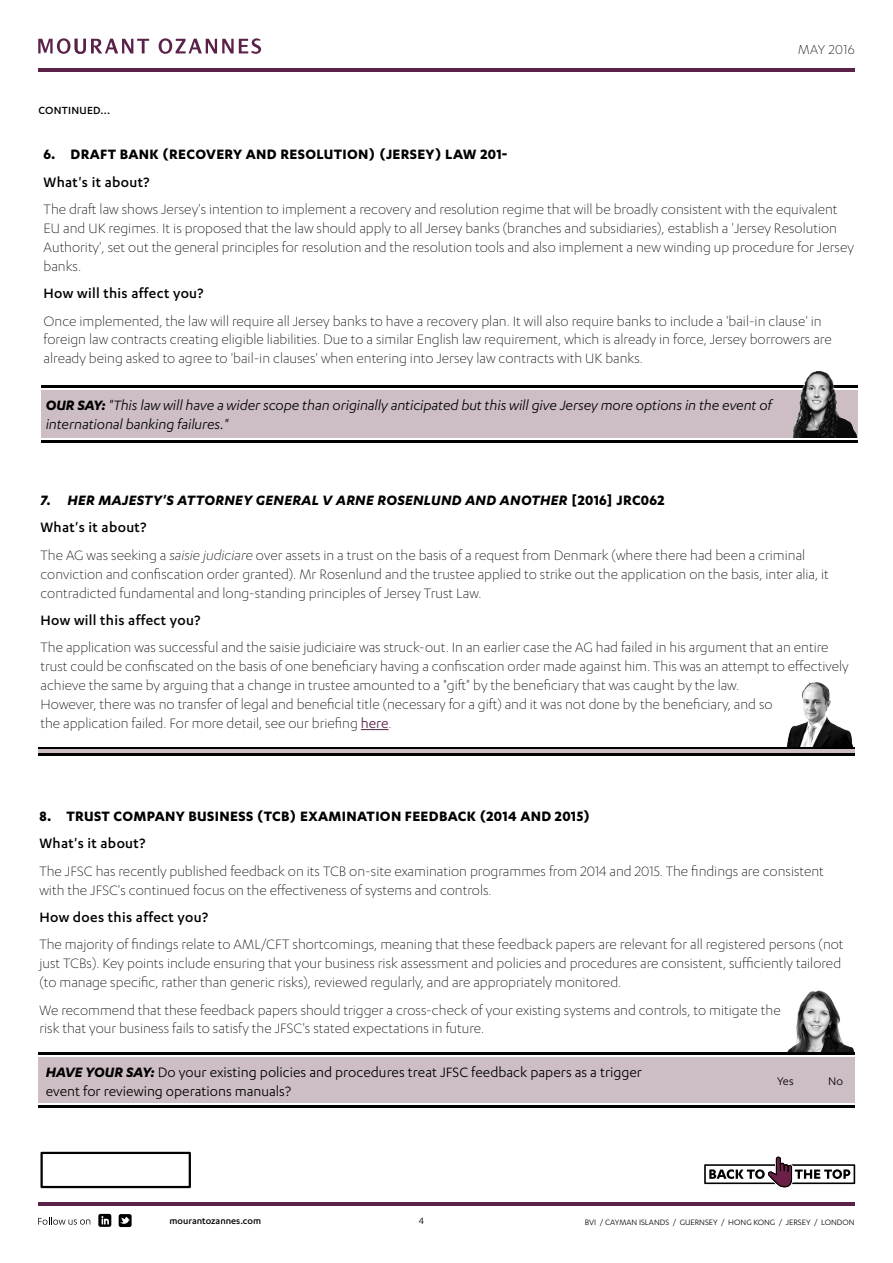
<style>
.page{position:relative;width:893px;height:1263px;background:#fff}
.page>*{position:absolute;margin:0;border:0;box-sizing:border-box;transform-origin:0 0}
.t1{font:300 15.75px/18.9px "Karbon";color:#000}
.t2{font:italic 15.75px/18.9px "Karbon";letter-spacing:-.005em;color:#000}
.t3{font:15.75px/18.9px "Karbon";color:#000}
.t4{font:700 15.75px "Karbon";letter-spacing:.02em;color:#000}
.t5{font:500 15.75px "Karbon";letter-spacing:.02em;color:#000}
.t6{font:300 15px "Karbon";letter-spacing:.02em;color:#000}
.t7{font:12.75px "Karbon";color:#000}
.t8{font:500 12px "Karbon";letter-spacing:.02em;color:#000}
.t9{font:500 10.5px "Karbon";color:#000}
.t10{font:10.5px "Karbon";color:#000}
.t11{font:9px "Karbon";color:#000}
.s1{font-weight:700}
.s2{font-weight:700;font-style:italic}
.s3{font-weight:500}
.s4{font-style:italic}
.s5{font-weight:400;color:#5a2149}
</style>
<div class="page">
<hr style="left:38px;top:69px;width:817px;height:3px;background:#5a2149">
<svg style="left:38px;top:38px;width:111px;height:16px"></svg>
<svg style="left:159px;top:38px;width:102px;height:16px"></svg>
<hr style="left:38px;top:1203px;width:817px;height:3px;background:#5a2149">
<svg style="left:98px;top:1214px;width:13px;height:13px"></svg>
<svg style="left:119px;top:1214px;width:13px;height:13px"></svg>
<svg style="left:38px;top:1217px;width:52px;height:8px"></svg>
<div style="left:40px;top:1152px;width:151px;height:36px;border:2px solid #000"></div>
<img style="left:786px;top:682px;width:67px;height:65px">
<div style="left:39px;top:747px;width:816px;height:8px;background:#000"></div>
<hr style="left:39px;top:749px;width:816px;height:4px;background:#cdbec5">
<svg style="left:361px;top:729px;width:28px;height:1px"></svg>
<svg style="left:704px;top:1156px;width:151px;height:32px"></svg>
<img style="left:787px;top:990px;width:68px;height:62px">
<div style="left:38px;top:1057px;width:817px;height:46px;background:#cdbec5"></div>
<hr style="left:38px;top:1105px;width:817px;height:3px;background:#000">
<hr style="left:38px;top:1052px;width:817px;height:3px;background:#000">
<div style="left:41px;top:390px;width:817px;height:48px;background:#cdbec5"></div>
<hr style="left:41px;top:385px;width:817px;height:3px;background:#000">
<img style="left:793px;top:371px;width:65px;height:67px">
<hr style="left:41px;top:440px;width:817px;height:3px;background:#000">
<p class="t8" style="left:38px;top:103px;width:73px">CONTINUED...</p>
<p class="t6" style="left:798px;top:42px;width:58px">MAY 2016</p>
<p class="t4" style="left:44px;top:145px;width:465px">6. DRAFT BANK (RECOVERY AND RESOLUTION) (JERSEY) LAW 201-</p>
<p class="t5" style="left:44px;top:173px;width:107px">What's it about?</p>
<p class="t1" style="left:44px;top:199px;width:812px">The draft law shows Jersey's intention to implement a recovery and resolution regime that will be broadly consistent with the equivalent EU and UK regimes. It is proposed that the law should apply to all Jersey banks (branches and subsidiaries), establish a 'Jersey Resolution Authority', set out the general principles for resolution and the resolution tools and also implement a new winding up procedure for Jersey banks.</p>
<p class="t5" style="left:44px;top:285px;width:161px">How will this affect you?</p>
<p class="t1" style="left:44px;top:311px;width:790px">Once implemented, the law will require all Jersey banks to have a recovery plan. It will also require banks to include a 'bail-in clause' in foreign law contracts creating eligible liabilities. Due to a similar English law requirement, which is already in force, Jersey borrowers are already being asked to agree to 'bail-in clauses' when entering into Jersey law contracts with UK banks.</p>
<p class="t2" style="left:46px;top:395px;width:728px"><span class="s1">OUR SAY:</span> "This law will have a wider scope than originally anticipated but this will give Jersey more options in the event of international banking failures."</p>
<p class="t1" style="left:40px;top:486px;width:766px;line-height:27.5px"><span class="s2">7. HER MAJESTY'S ATTORNEY GENERAL V ARNE ROSENLUND AND ANOTHER</span> <span class="s1">[2016] JRC062<br></span><span class="s3">What's it about?<br></span>The AG was seeking a <span class="s4">saisie judiciare</span> over assets in a trust on the basis of a request from Denmark (where there had been a criminal</p>
<p class="t1" style="left:40px;top:564px;width:790px">conviction and confiscation order granted). Mr Rosenlund and the trustee applied to strike out the application on the basis, inter alia, it contradicted fundamental and long-standing principles of Jersey Trust Law.</p>
<p class="t5" style="left:40px;top:611px;width:161px">How will this affect you?</p>
<p class="t1" style="left:40px;top:638px;width:810px">The application was successful and the saisie judiciaire was struck-out. In an earlier case the AG had failed in his argument that an entire trust could be confiscated on the basis of one beneficiary having a confiscation order made against him. This was an attempt to effectively achieve the same by arguing that a change in trustee amounted to a "gift" by the beneficiary that was caught by the law.<br>However, there was no transfer of legal and beneficial title (necessary for a gift) and it was not done by the beneficiary, and so<br>the application failed. For more detail, see our briefing <span class="s5">here</span>.</p>
<p class="t4" style="left:39px;top:807px;width:552px">8. TRUST COMPANY BUSINESS (TCB) EXAMINATION FEEDBACK (2014 AND 2015)</p>
<p class="t5" style="left:39px;top:835px;width:107px">What's it about?</p>
<p class="t1" style="left:39px;top:861px;width:786px">The JFSC has recently published feedback on its TCB on-site examination programmes from 2014 and 2015. The findings are consistent with the JFSC's continued focus on the effectiveness of systems and controls.</p>
<p class="t5" style="left:39px;top:908px;width:170px">How does this affect you?</p>
<p class="t1" style="left:39px;top:935px;width:806px">The majority of findings relate to AML/CFT shortcomings, meaning that these feedback papers are relevant for all registered persons (not just TCBs). Key points include ensuring that your business risk assessment and policies and procedures are consistent, sufficiently tailored (to manage specific, rather than generic risks), reviewed regularly, and are appropriately monitored.</p>
<p class="t1" style="left:39px;top:1000px;width:743px">We recommend that these feedback papers should trigger a cross-check of your existing systems and controls, to mitigate the risk that your business fails to satisfy the JFSC's stated expectations in future.</p>
<p class="t3" style="left:46px;top:1062px;width:598px"><span class="s2">HAVE YOUR SAY:</span> Do your existing policies and procedures treat JFSC feedback papers as a trigger event for reviewing operations manuals?</p>
<p class="t7" style="left:777px;top:1074px;width:18px">Yes</p>
<p class="t7" style="left:828px;top:1074px;width:16px">No</p>
<p class="t9" style="left:170px;top:1214px;width:93px">mourantozannes.com</p>
<p class="t10" style="left:419px;top:1215px;width:7px">4</p>
<p class="t11" style="left:585px;top:1217px;width:271px">BVI / CAYMAN ISLANDS / GUERNSEY / HONG KONG / JERSEY / LONDON</p>
</div>
